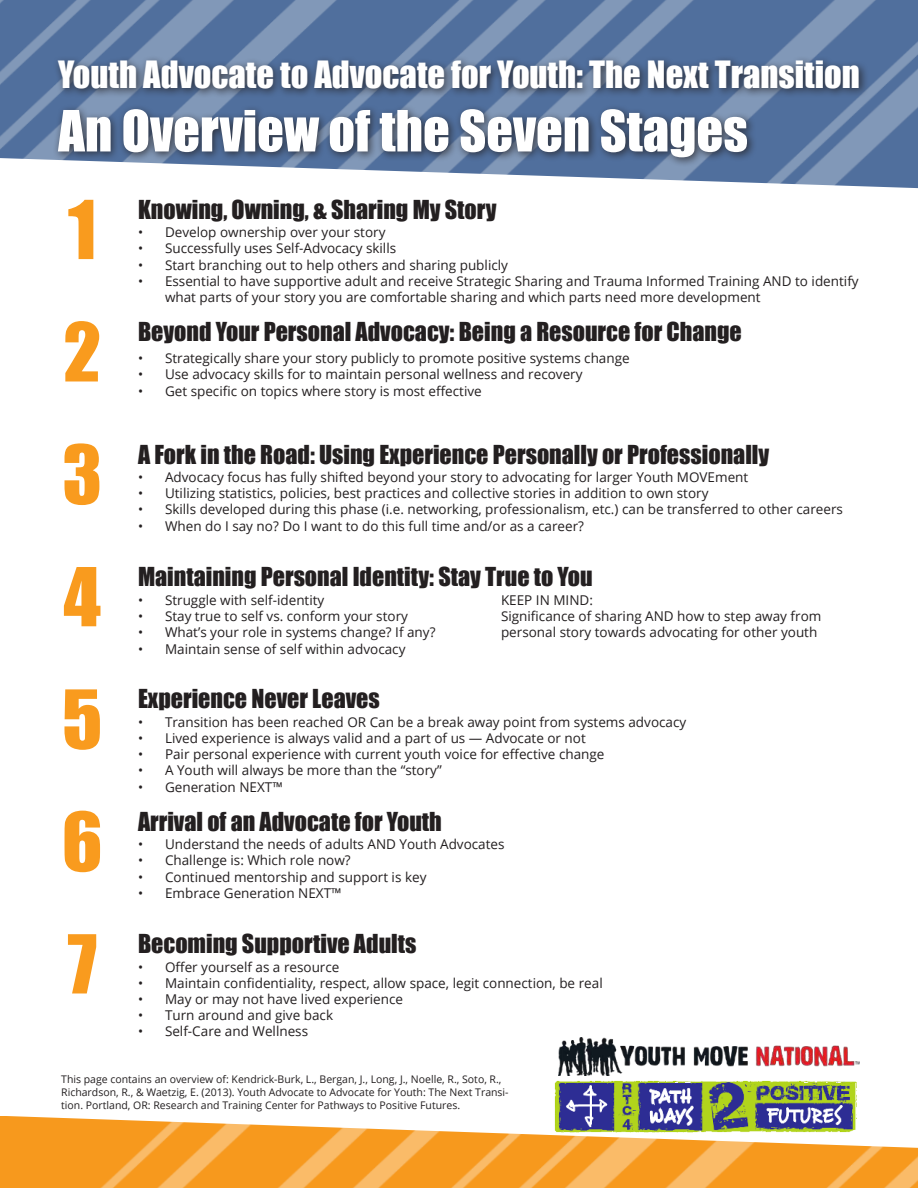
<style>
.page{position:relative;width:918px;height:1188px;background:#fff}
.page>*{position:absolute;margin:0;border:0;box-sizing:border-box;transform-origin:0 0}
.t1{font:75px/122.4px "Impact";color:#f99b1e;text-align:justify}
.t2{font:52.5px "Impact";color:#fff}
.t3{font:34.5px "Impact";color:#fff}
.t4{font:24px "Impact";color:#231f20}
.t5{font:13.5px/16.2px "Open Sans";color:#231f20}
.t6{font:10.5px/12.6px "Open Sans";color:#231f20}
</style>
<div class="page">
<img style="left:0;top:0;width:918px;height:188px">
<div style="left:52px;top:55px;width:817px;height:113px;background:#231f20;opacity:.75"></div>
<img style="left:0;top:1116px;width:918px;height:72px">
<img style="left:555px;top:1080px;width:301px;height:52px">
<img style="left:559px;top:1038px;width:300px;height:37px">
<h3 class="t3" style="left:58px;top:61px;width:803px">Youth Advocate to Advocate for Youth: The Next Transition</h3>
<h2 class="t2" style="left:58px;top:109px;width:691px">An Overview of the Seven Stages</h2>
<h1 class="t1" style="left:62px;top:172px;width:42px">1<br>2<br>3<br>4<br>5<br>6<br>7</h1>
<h3 class="t4" style="left:138px;top:199px;width:360px">Knowing, Owning, &amp; Sharing My Story</h3>
<p class="t5" style="left:138px;top:225px;width:249px">• Develop ownership over your story</p>
<p class="t5" style="left:138px;top:242px;width:260px">• Successfully uses Self-Advocacy skills</p>
<p class="t5" style="left:138px;top:258px;width:372px">• Start branching out to help others and sharing publicly</p>
<p class="t5" style="left:165px;top:274px;width:695px;text-indent:-27px">• Essential to have supportive adult and receive Strategic Sharing and Trauma Informed Training AND to identify what parts of your story you are comfortable sharing and which parts need more development</p>
<h3 class="t4" style="left:138px;top:322px;width:605px">Beyond Your Personal Advocacy: Being a Resource for Change</h3>
<p class="t5" style="left:138px;top:351px;width:493px">• Strategically share your story publicly to promote positive systems change</p>
<p class="t5" style="left:138px;top:368px;width:446px">• Use advocacy skills for to maintain personal wellness and recovery</p>
<p class="t5" style="left:138px;top:384px;width:345px">• Get specific on topics where story is most effective</p>
<h3 class="t4" style="left:138px;top:444px;width:633px">A Fork in the Road: Using Experience Personally or Professionally</h3>
<p class="t5" style="left:138px;top:470px;width:612px">• Advocacy focus has fully shifted beyond your story to advocating for larger Youth MOVEment</p>
<p class="t5" style="left:138px;top:486px;width:572px">• Utilizing statistics, policies, best practices and collective stories in addition to own story</p>
<p class="t5" style="left:138px;top:503px;width:706px">• Skills developed during this phase (i.e. networking, professionalism, etc.) can be transferred to other careers</p>
<p class="t5" style="left:138px;top:519px;width:448px">• When do I say no? Do I want to do this full time and/or as a career?</p>
<h3 class="t4" style="left:138px;top:567px;width:456px">Maintaining Personal Identity: Stay True to You</h3>
<p class="t5" style="left:138px;top:593px;width:188px">• Struggle with self-identity</p>
<p class="t5" style="left:138px;top:609px;width:271px">• Stay true to self vs. conform your story</p>
<p class="t5" style="left:138px;top:626px;width:299px">• What’s your role in systems change? If any?</p>
<p class="t5" style="left:138px;top:642px;width:269px">• Maintain sense of self within advocacy</p>
<p class="t5" style="left:501px;top:593px;width:322px">KEEP IN MIND:<br>Significance of sharing AND how to step away from personal story towards advocating for other youth</p>
<h3 class="t4" style="left:138px;top:689px;width:243px">Experience Never Leaves</h3>
<p class="t5" style="left:138px;top:715px;width:550px">• Transition has been reached OR Can be a break away point from systems advocacy</p>
<p class="t5" style="left:138px;top:731px;width:449px">• Lived experience is always valid and a part of us — Advocate or not</p>
<p class="t5" style="left:138px;top:747px;width:468px">• Pair personal experience with current youth voice for effective change</p>
<p class="t5" style="left:138px;top:764px;width:305px">• A Youth will always be more than the “story”</p>
<p class="t5" style="left:138px;top:780px;width:146px">• Generation NEXT™</p>
<h3 class="t4" style="left:138px;top:811px;width:305px">Arrival of an Advocate for Youth</h3>
<p class="t5" style="left:138px;top:837px;width:368px">• Understand the needs of adults AND Youth Advocates</p>
<p class="t5" style="left:138px;top:854px;width:214px">• Challenge is: Which role now?</p>
<p class="t5" style="left:138px;top:870px;width:290px">• Continued mentorship and support is key</p>
<p class="t5" style="left:138px;top:886px;width:205px">• Embrace Generation NEXT™</p>
<h3 class="t4" style="left:138px;top:934px;width:280px">Becoming Supportive Adults</h3>
<p class="t5" style="left:138px;top:960px;width:203px">• Offer yourself as a resource</p>
<p class="t5" style="left:138px;top:976px;width:466px">• Maintain confidentiality, respect, allow space, legit connection, be real</p>
<p class="t5" style="left:138px;top:992px;width:267px">• May or may not have lived experience</p>
<p class="t5" style="left:138px;top:1008px;width:197px">• Turn around and give back</p>
<p class="t5" style="left:138px;top:1025px;width:172px">• Self-Care and Wellness</p>
<p class="t6" style="left:61px;top:1074px;width:449px">This page contains an overview of: Kendrick-Burk, L., Bergan, J., Long, J., Noelle, R., Soto, R.,<br>Richardson, R., &amp; Waetzig, E. (2013). Youth Advocate to Advocate for Youth: The Next Transi&shy;tion. Portland, OR: Research and Training Center for Pathways to Positive Futures.</p>
</div>
